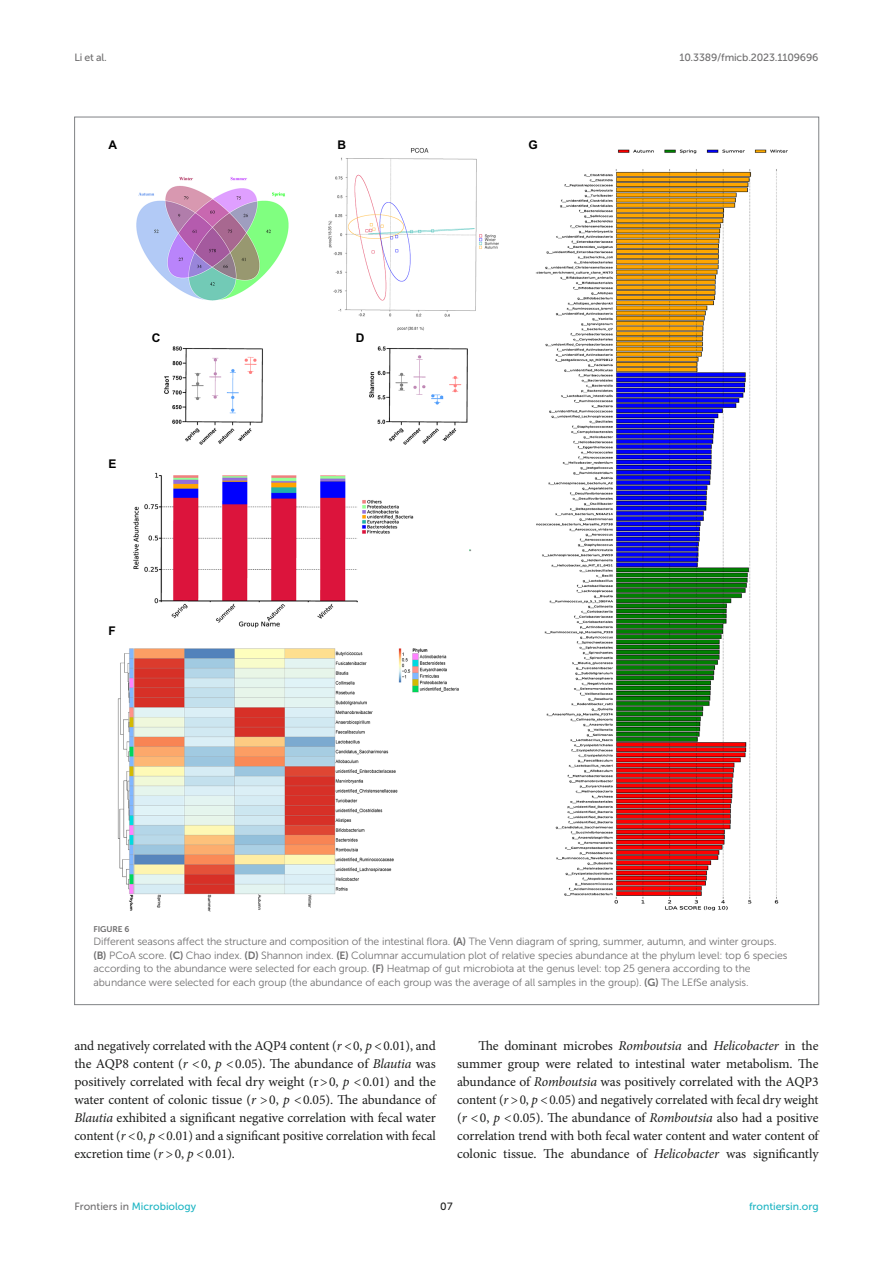
<style>
.page{position:relative;width:893px;height:1263px;background:#fff}
.page>*{position:absolute;margin:0;border:0;box-sizing:border-box;transform-origin:0 0}
.TEXT{font:13.5px/18px "Minion Pro";letter-spacing:-.005em;color:#1b1c1b;text-align:justify}
.t1{font:700 12px "Arial";color:#000}
.FIG_LEG{font:10.5px/13.5px "Museo Sans 300";letter-spacing:-.01em;color:#706f70}
.t2{font:10.5px "Museo Sans 500";color:#1db5c3}
.t3{font:10.5px "Museo Sans 500";letter-spacing:-.015em;color:#706f70}
.t4{font:10.5px "Museo Sans 500";color:#1b1c1b}
.FIG_HD{font:8.25px "Museo Sans 700";letter-spacing:-.01em;color:#706f70}
.s1{font-family:"Museo Sans 700"}
.s2{font-style:italic}
.s3{color:#706f70}
</style>
<div class="page">
<img style="left:117px;top:147px;width:671px;height:765px">
<p class="t3" style="left:74px;top:51px;width:34px">Li et al.</p>
<p class="t3" style="left:679px;top:51px;width:141px">10.3389/fmicb.2023.1109696</p>
<p class="t1" style="left:108px;top:136px;width:10px">A</p>
<p class="t1" style="left:338px;top:136px;width:10px">B</p>
<p class="t1" style="left:529px;top:136px;width:11px">G</p>
<p class="t1" style="left:152px;top:329px;width:10px">C</p>
<p class="t1" style="left:356px;top:329px;width:10px">D</p>
<p class="t1" style="left:108px;top:455px;width:10px">E</p>
<p class="t1" style="left:108px;top:623px;width:9px">F</p>
<p class="FIG_HD" style="left:94px;top:924px;width:37px">FIGURE 6</p>
<p class="FIG_LEG" style="left:94px;top:935px;width:695px">Different seasons affect the structure and composition of the intestinal flora. <span class="s1">(A)</span> The Venn diagram of spring, summer, autumn, and winter groups. <span class="s1">(B)</span> PCoA score. <span class="s1">(C)</span> Chao index. <span class="s1">(D)</span> Shannon index. <span class="s1">(E)</span> Columnar accumulation plot of relative species abundance at the phylum level: top 6 species according to the abundance were selected for each group. <span class="s1">(F)</span> Heatmap of gut microbiota at the genus level: top 25 genera according to the abundance were selected for each group (the abundance of each group was the average of all samples in the group). <span class="s1">(G)</span> The LEfSe analysis.</p>
<p class="TEXT" style="left:74px;top:1037px;width:363px">and negatively correlated with the AQP4 content (<span class="s2">r</span> &lt;0, <span class="s2">p</span> &lt;0.01), and the AQP8 content (<span class="s2">r</span> &lt;0, <span class="s2">p</span> &lt;0.05). The abundance of <span class="s2">Blautia</span> was positively correlated with fecal dry weight (r&gt;0, <span class="s2">p</span> &lt;0.01) and the water content of colonic tissue (<span class="s2">r</span> &gt;0, <span class="s2">p</span> &lt;0.05). The abundance of <span class="s2">Blautia</span> exhibited a significant negative correlation with fecal water content (<span class="s2">r</span> &lt;0, <span class="s2">p</span> &lt;0.01) and a significant positive correlation with fecal excretion time (<span class="s2">r</span> &gt;0, <span class="s2">p</span> &lt;0.01).</p>
<p class="TEXT" style="left:457px;top:1037px;width:363px;text-indent:21px">The dominant microbes <span class="s2">Romboutsia</span> and <span class="s2">Helicobacter</span> in the summer group were related to intestinal water metabolism. The abundance of <span class="s2">Romboutsia</span> was positively correlated with the AQP3 content (<span class="s2">r</span> &gt;0, <span class="s2">p</span> &lt;0.05) and negatively correlated with fecal dry weight (<span class="s2">r</span> &lt;0, <span class="s2">p</span> &lt;0.05). The abundance of <span class="s2">Romboutsia</span> also had a positive correlation trend with both fecal water content and water content of colonic tissue. The abundance of <span class="s2">Helicobacter</span> was significantly</p>
<p class="t2" style="left:74px;top:1200px;width:123px"><span class="s3">Frontiers in</span> Microbiology</p>
<p class="t4" style="left:440px;top:1200px;width:14px">07</p>
<p class="t2" style="left:749px;top:1200px;width:71px">frontiersin.org</p>
</div>
